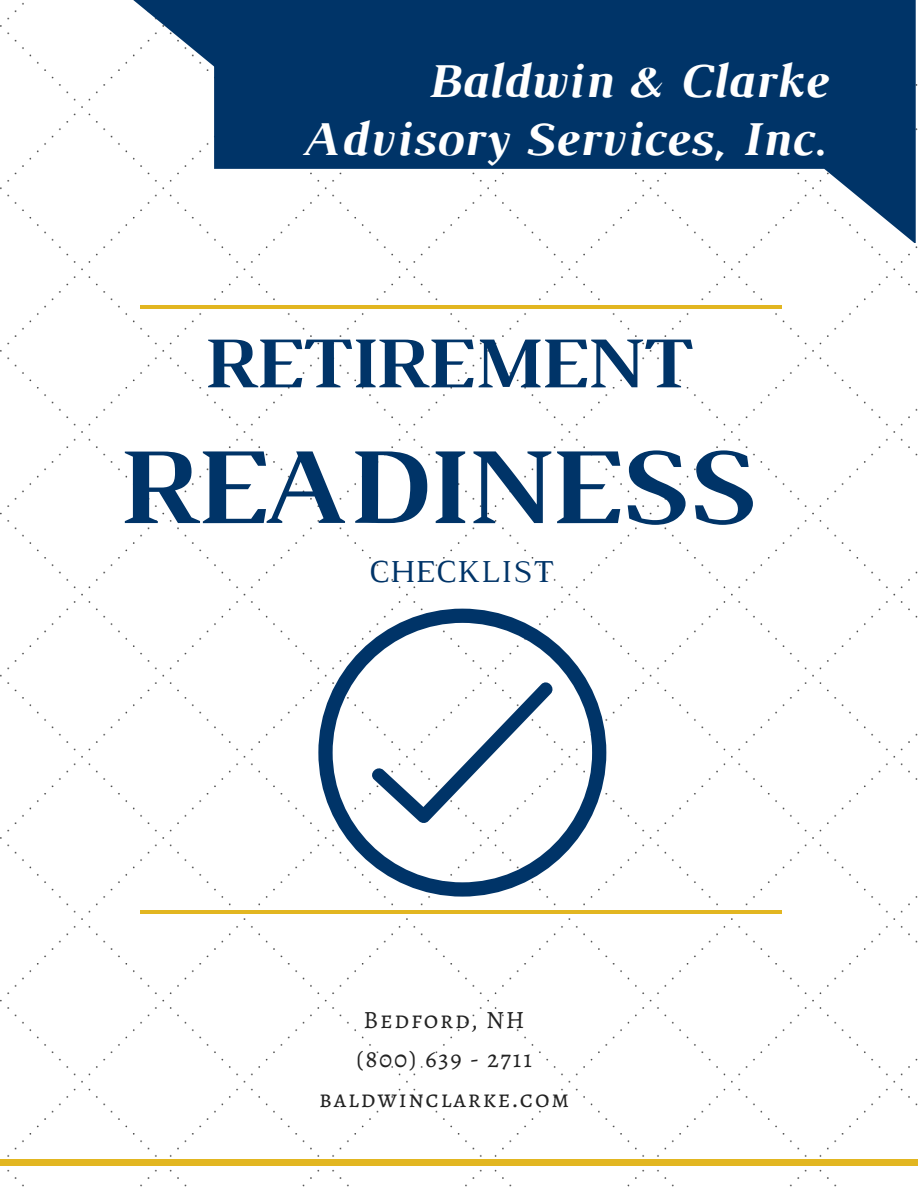
<style>
.page{position:relative;width:918px;height:1188px;background:#fff}
.page>*{position:absolute;margin:0;border:0;box-sizing:border-box;transform-origin:0 0}
.t1{font:700 112.05px "Luthier";letter-spacing:-.02em;color:#003468}
.t2{font:700 74.7px "Luthier";letter-spacing:-.02em;color:#003468}
.t3{font:italic 700 49.65px/58.5px "Luthier";color:#fff;text-align:right}
.t4{font:32.7px "Luthier";letter-spacing:.02em;color:#003468}
.t5{font:24.9px/38.2px "Alegreya SC";letter-spacing:.07em;color:#222;text-align:center}
</style>
<div class="page">
<img style="left:0;top:2px;width:918px;height:1185px">
<div style="left:0;top:1159px;width:918px;height:6px;background:#e2b621"></div>
<hr style="left:141px;top:305px;width:641px;height:4px;background:#e2b621">
<hr style="left:141px;top:910px;width:641px;height:4px;background:#e2b621">
<svg style="left:318px;top:609px;width:288px;height:288px"></svg>
<svg style="left:368px;top:678px;width:189px;height:146px"></svg>
<div style="left:214px;top:0;width:610px;height:169px;background:#003468"></div>
<svg style="left:824px;top:0;width:92px;height:243px;background:#26527f"></svg>
<svg style="left:124px;top:0;width:91px;height:67px"></svg>
<h3 class="t3" style="left:300px;top:55px;width:526px">Baldwin &amp; Clarke<br>Advisory Services, Inc.</h3>
<h2 class="t2" style="left:202px;top:336px;width:489px">RETIREMENT</h2>
<h1 class="t1" style="left:116px;top:446px;width:637px">READINESS</h1>
<h3 class="t4" style="left:369px;top:560px;width:187px">CHECKLIST</h3>
<p class="t5" style="left:356px;top:1001px;width:178px">Bedford, NH (800) 639 - 2711</p>
<p class="t5" style="left:319px;top:1080px;width:252px">baldwinclarke.com</p>
</div>
